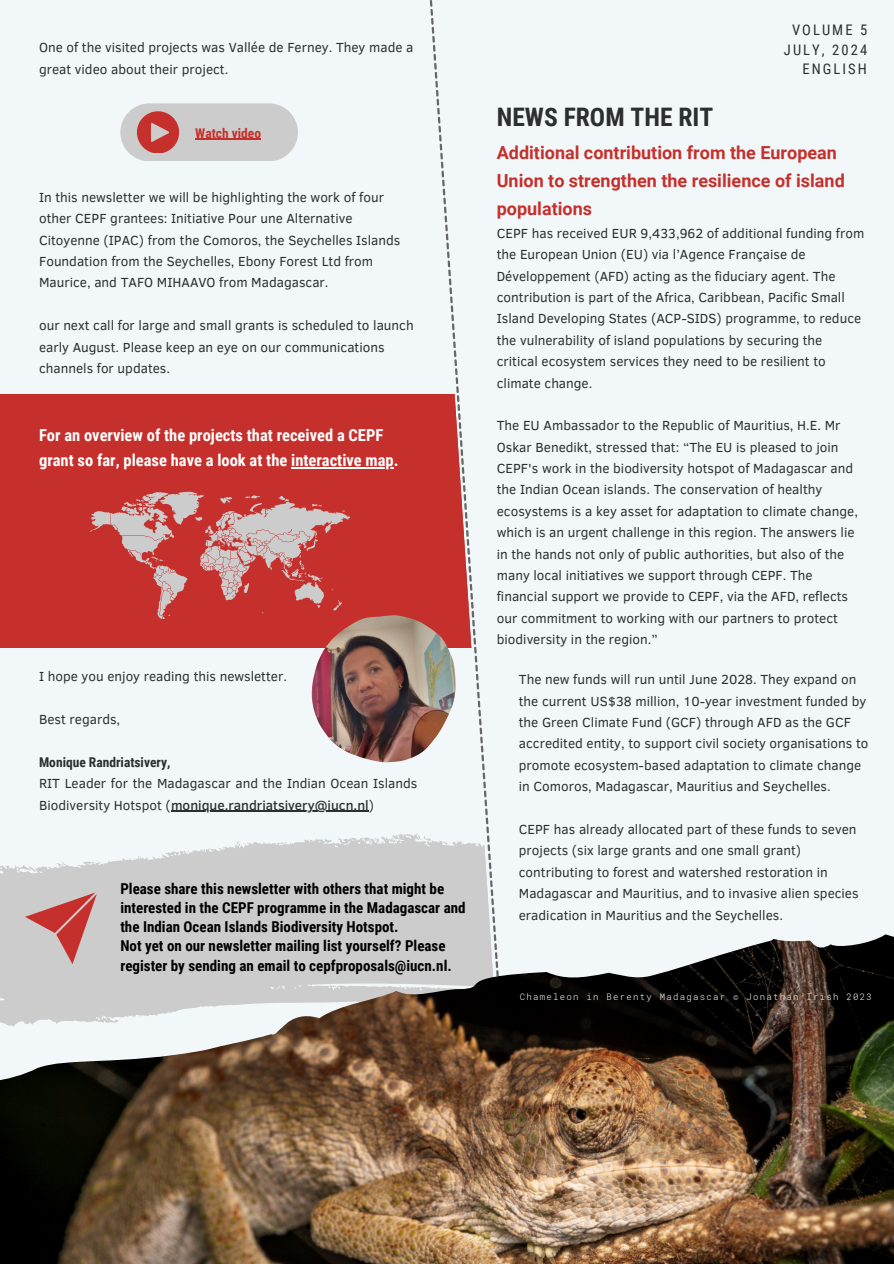
<style>
.page{position:relative;width:894px;height:1264px;background:#fff}
.page>*{position:absolute;margin:0;border:0;box-sizing:border-box;transform-origin:0 0}
.t1{font:700 25.5px "Roboto Condensed";color:#2b2f32}
.t2{font:700 18px/28.2px "Roboto";color:#c6302c}
.t3{font:700 16.5px/25.8px "Roboto Condensed";color:#fff}
.t4{font:700 15px/19.2px "Roboto Condensed";color:#000}
.t5{font:14.55px "Roboto Condensed";letter-spacing:.14em;color:#2b2f32}
.t6{font:13.5px/21.3px "Clear Sans";color:#2b2f32}
.t7{font:700 13.5px "Roboto Condensed";color:#2b2f32}
.t8{font:700 13.5px "Roboto Condensed";color:#c6302c}
.t9{font:300 9px "Roboto Mono";letter-spacing:.14em;color:#fff}
.s1{font-weight:500}
</style>
<div class="page">
<div style="left:0;top:0;width:893px;height:1263px;background:#f2f8f9"></div>
<div style="left:0;top:393px;width:502px;height:254px;background:#c6302c"></div>
<svg style="left:0;top:834px;width:429px;height:100px;fill:#ccc"></svg>
<svg style="left:429px;top:0;width:73px;height:934px"></svg>
<img style="left:0;top:934px;width:893px;height:329px">
<div style="left:120px;top:103px;width:178px;height:58px;background:#ccc;border-radius:29px"></div>
<hr style="left:195px;top:139px;width:66px;height:1px;background:#c6302c">
<hr style="left:291px;top:467px;width:102px;height:1px;background:#fff">
<hr style="left:171px;top:810px;width:198px;height:2px;background:#2b2f32">
<img style="left:312px;top:615px;width:143px;height:147px">
<svg style="left:137px;top:111px;width:41px;height:42px"></svg>
<svg style="left:90px;top:492px;width:260px;height:127px"></svg>
<svg style="left:25px;top:892px;width:72px;height:72px;background:#c99392"></svg>
<h2 class="t6" style="left:39px;top:36px;width:376px">One of the visited projects was Vallée de Ferney. They made a great video about their project.</h2>
<h2 class="t8" style="left:195px;top:125px;width:67px">Watch video</h2>
<h4 class="t6" style="left:39px;top:186px;width:363px">In this newsletter we will be highlighting the work of four other CEPF grantees: Initiative Pour une Alternative Citoyenne (IPAC) from the Comoros, the Seychelles Islands Foundation from the Seychelles, Ebony Forest Ltd from Maurice, and TAFO MIHAAVO from Madagascar.</h4>
<h4 class="t6" style="left:39px;top:314px;width:376px">our next call for large and small grants is scheduled to launch early August. Please keep an eye on our communications channels for updates.</h4>
<h4 class="t3" style="left:39px;top:422px;width:361px">For an overview of the projects that received a CEPF grant so far, please have a look at the interactive map.</h4>
<h3 class="t6" style="left:39px;top:665px;width:249px">I hope you enjoy reading this newsletter.</h3>
<h3 class="t6" style="left:39px;top:708px;width:83px">Best regards,</h3>
<h4 class="t7" style="left:39px;top:754px;width:133px">Monique Randriatsivery,</h4>
<h4 class="t6" style="left:39px;top:772px;width:379px">RIT Leader for the Madagascar and the Indian Ocean Islands<br>Biodiversity Hotspot (<span class="s1">monique.randriatsivery@iucn.nl</span>)</h4>
<p class="t4" style="left:120px;top:879px;width:346px">Please share this newsletter with others that might be interested in the CEPF programme in the Madagascar and the Indian Ocean Islands Biodiversity Hotspot.<br>Not yet on our newsletter mailing list yourself? Please register by sending an email to cepfproposals@iucn.nl.</p>
<h4 class="t5" style="left:791px;top:22px;width:77px">VOLUME 5</h4>
<p class="t5" style="left:802px;top:60px;width:66px">ENGLISH</p>
<h4 class="t5" style="left:783px;top:41px;width:85px">JULY, 2024</h4>
<h1 class="t1" style="left:496px;top:103px;width:218px">NEWS FROM THE RIT</h1>
<h2 class="t2" style="left:496px;top:139px;width:349px">Additional contribution from the European<br>Union to strengthen the resilience of island populations</h2>
<p class="t6" style="left:496px;top:222px;width:369px">CEPF has received EUR 9,433,962 of additional funding from the European Union (EU) via l’Agence Française de Développement (AFD) acting as the fiduciary agent. The contribution is part of the Africa, Caribbean, Pacific Small Island Developing States (ACP-SIDS) programme, to reduce the vulnerability of island populations by securing the critical ecosystem services they need to be resilient to climate change.</p>
<p class="t6" style="left:496px;top:414px;width:362px">The EU Ambassador to the Republic of Mauritius, H.E. Mr Oskar Benedikt, stressed that: “The EU is pleased to join CEPF's work in the biodiversity hotspot of Madagascar and the Indian Ocean islands. The conservation of healthy ecosystems is a key asset for adaptation to climate change, which is an urgent challenge in this region. The answers lie in the hands not only of public authorities, but also of the many local initiatives we support through CEPF. The financial support we provide to CEPF, via the AFD, reflects our commitment to working with our partners to protect biodiversity in the region.”</p>
<p class="t6" style="left:518px;top:668px;width:351px">The new funds will run until June 2028. They expand on the current US$38 million, 10-year investment funded by the Green Climate Fund (GCF) through AFD as the GCF accredited entity, to support civil society organisations to promote ecosystem-based adaptation to climate change in Comoros, Madagascar, Mauritius and Seychelles.</p>
<p class="t6" style="left:518px;top:817px;width:341px">CEPF has already allocated part of these funds to seven projects (six large grants and one small grant) contributing to forest and watershed restoration in Madagascar and Mauritius, and to invasive alien species eradication in Mauritius and the Seychelles.</p>
<p class="t9" style="left:520px;top:990px;width:353px">Chameleon in Berenty Madagascar © Jonathan Irish 2023</p>
</div>
